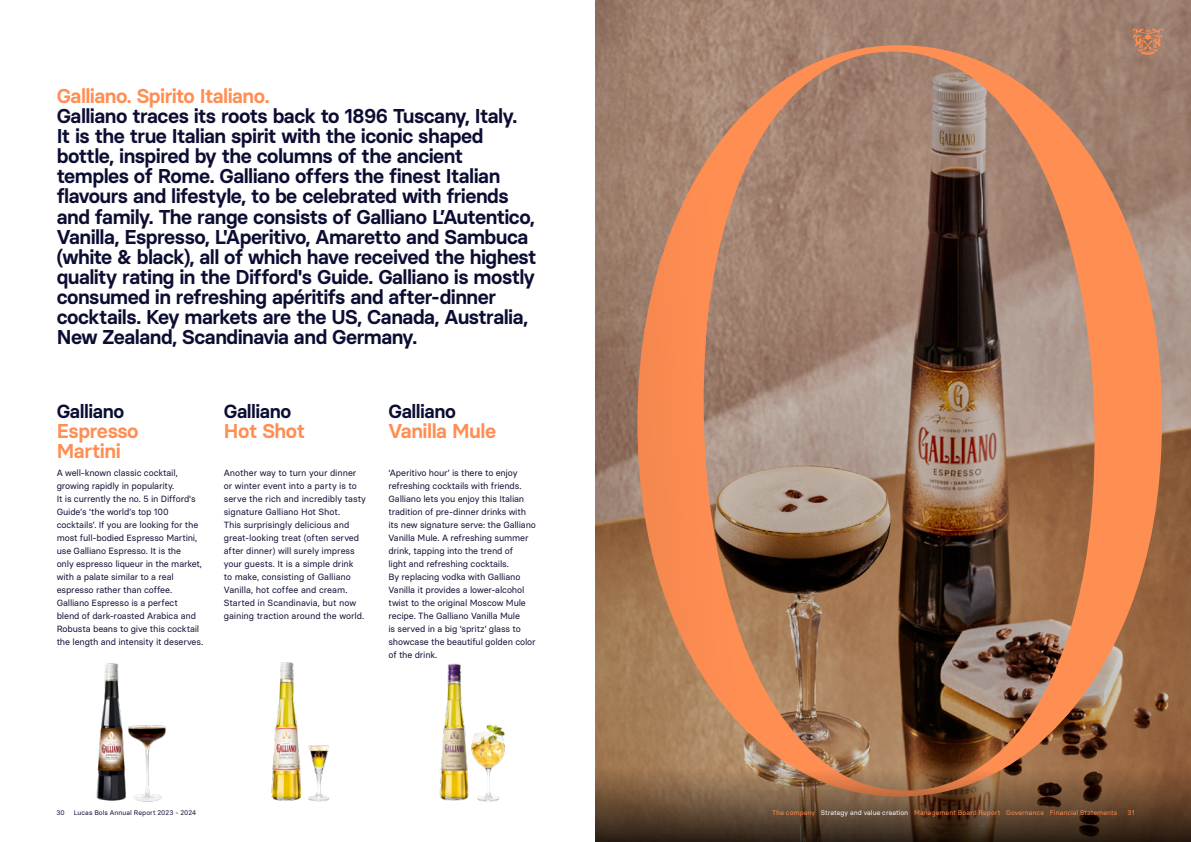
<style>
.page{position:relative;width:1191px;height:842px;background:#fff}
.page>*{position:absolute;margin:0;border:0;box-sizing:border-box;transform-origin:0 0}
.t1{font:300 1031.9px "Ivar Display Condensed";color:#ff8e53}
.t2{font:600 20px/20px "Basier Square";letter-spacing:-.025em;color:#0c0d32}
.t3{font:600 20px/20px "Basier Square";letter-spacing:-.02em;color:#ff8e53}
.t4{font:600 19px "Basier Square";letter-spacing:-.02em;color:#0c0d32}
.t5{font:9px/13px "Basier Square";letter-spacing:-.01em;color:#0c0d32}
.t6{font:6.8px "Basier Square";letter-spacing:.005em;color:#ff8e53}
.t7{font:6.8px "Basier Square";letter-spacing:.005em;color:#0c0d32}
.s1{color:#fff}
</style>
<div class="page">
<img style="left:96px;top:663px;width:29px;height:138px">
<img style="left:128px;top:725px;width:38px;height:77px">
<img style="left:271px;top:662px;width:30px;height:139px">
<img style="left:439px;top:663px;width:28px;height:138px">
<img style="left:308px;top:745px;width:22px;height:56px">
<img style="left:467px;top:725px;width:38px;height:77px">
<svg style="left:595px;top:0;width:596px;height:842px;background:#91735e"></svg>
<h2 class="t3" style="left:57px;top:86px;width:214px">Galliano. Spirito Italiano.</h2>
<p class="t2" style="left:57px;top:106px;width:481px">Galliano traces its roots back to 1896 Tuscany, Italy.<br>It is the true Italian spirit with the iconic shaped bottle, inspired by the columns of the ancient temples of Rome. Galliano offers the finest Italian flavours and lifestyle, to be celebrated with friends and family. The range consists of Galliano L’Autentico, Vanilla, Espresso, L'Aperitivo, Amaretto and Sambuca (white &amp; black), all of which have received the highest quality rating in the Difford's Guide. Galliano is mostly consumed in refreshing apéritifs and after-dinner cocktails. Key markets are the US, Canada, Australia, New Zealand, Scandinavia and Germany.</p>
<h3 class="t4" style="left:57px;top:400px;width:69px">Galliano</h3>
<h2 class="t3" style="left:57px;top:421px;width:83px">Espresso<br>Martini</h2>
<p class="t5" style="left:57px;top:466px;width:148px">A well-known classic cocktail, growing rapidly in popularity.<br>It is currently the no. 5 in Difford's Guide's ‘the world’s top 100 cocktails’. If you are looking for the most full-bodied Espresso Martini, use Galliano Espresso. It is the<br>only espresso liqueur in the market, with a palate similar to a real espresso rather than coffee.<br>Galliano Espresso is a perfect<br>blend of dark-roasted Arabica and Robusta beans to give this cocktail the length and intensity it deserves.</p>
<h3 class="t4" style="left:224px;top:400px;width:69px">Galliano</h3>
<h2 class="t3" style="left:224px;top:421px;width:83px">Hot Shot</h2>
<p class="t5" style="left:224px;top:466px;width:144px">Another way to turn your dinner or winter event into a party is to serve the rich and incredibly tasty signature Galliano Hot Shot.<br>This surprisingly delicious and great-looking treat (often served after dinner) will surely impress your guests. It is a simple drink<br>to make, consisting of Galliano<br>Vanilla, hot coffee and cream.<br>Started in Scandinavia, but now gaining traction around the world.</p>
<h3 class="t4" style="left:388px;top:400px;width:69px">Galliano</h3>
<h2 class="t3" style="left:388px;top:421px;width:109px">Vanilla Mule</h2>
<p class="t5" style="left:388px;top:466px;width:149px">‘Aperitivo hour’ is there to enjoy refreshing cocktails with friends.<br>Galliano lets you enjoy this Italian tradition of pre-dinner drinks with its new signature serve: the Galliano Vanilla Mule. A refreshing summer drink, tapping into the trend of<br>light and refreshing cocktails.<br>By replacing vodka with Galliano Vanilla it provides a lower-alcohol twist to the original Moscow Mule recipe. The Galliano Vanilla Mule<br>is served in a big ‘spritz’ glass to showcase the beautiful golden color of the drink.</p>
<h1 class="t1" style="left:609px;top:-100px;width:581px">O</h1>
<p class="t7" style="left:56px;top:808px;width:10px">30</p>
<p class="t7" style="left:74px;top:808px;width:124px">Lucas Bols Annual Report 2023 - 2024</p>
<p class="t6" style="left:772px;top:808px;width:346px">The company <span class="s1">Strategy and value creation</span> Management Board Report Governance Financial Statements</p>
<p class="t6" style="left:1127px;top:808px;width:8px">31</p>
</div>
